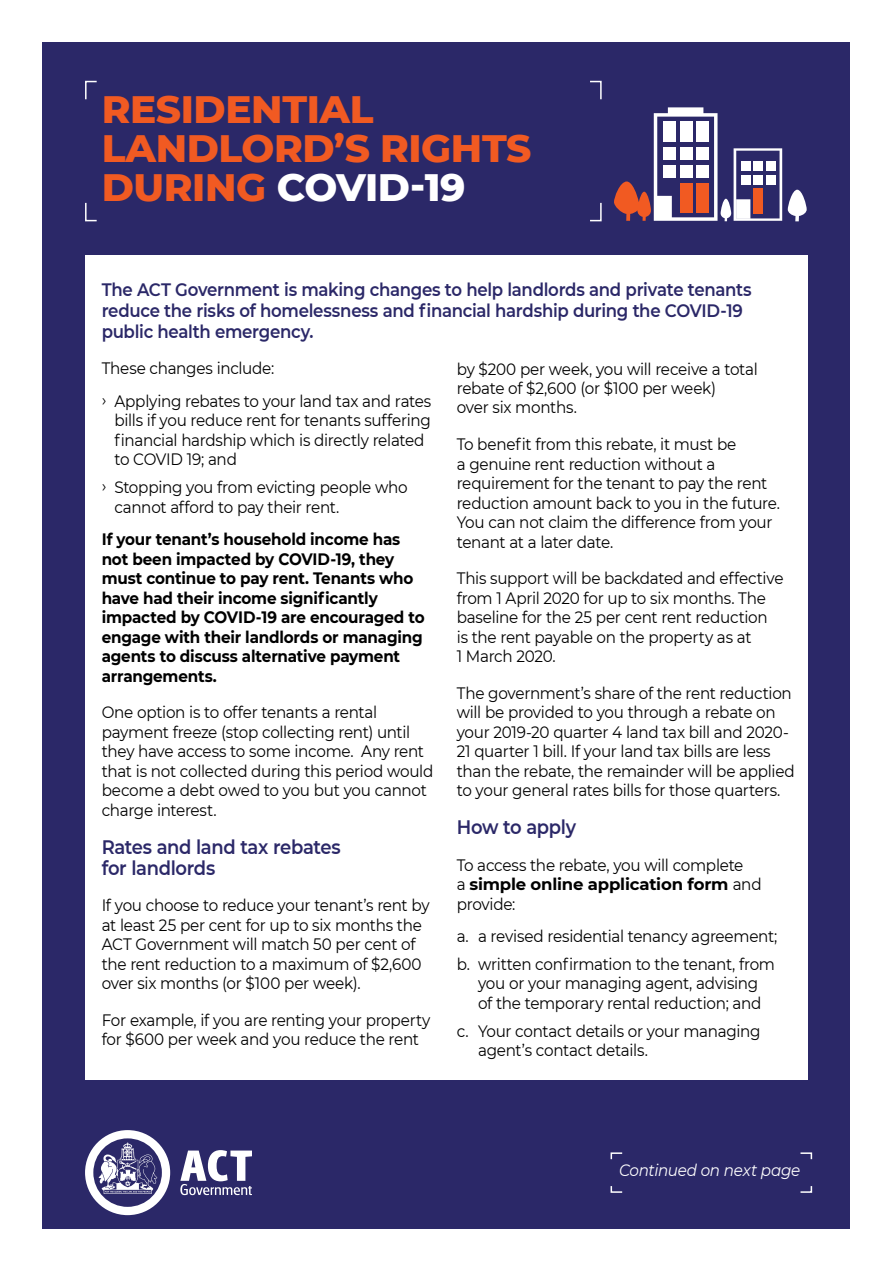
<style>
.page{position:relative;width:893px;height:1263px;background:#fff}
.page>*{position:absolute;margin:0;border:0;box-sizing:border-box;transform-origin:0 0}
.t1{font:800 39px/39px "Montserrat";letter-spacing:-.01em;color:#f15a22}
.t2{font:600 19.5px/21px "Montserrat";letter-spacing:-.015em;color:#2b2868;scale:.92 1}
.t3{font:600 18px/21px "Montserrat";letter-spacing:-.02em;color:#2b2868;scale:.92 1}
.t4{font:16.5px/19.5px "Montserrat";letter-spacing:-.02em;color:#000;scale:.92 1}
.t5{font:700 16.5px/19.5px "Montserrat";letter-spacing:-.015em;color:#000;scale:.92 1}
.t6{font:italic 16.5px "Montserrat";letter-spacing:-.02em;color:#fff;scale:.92 1}
.s1{color:#fff}
.s2{font-weight:700}
</style>
<div class="page">
<div style="left:43px;top:43px;width:807px;height:1186px;background:#2b2868"></div>
<div style="left:85px;top:255px;width:723px;height:825px;background:#fff"></div>
<svg style="left:614px;top:107px;width:168px;height:114px"></svg>
<svg style="left:788px;top:190px;width:19px;height:31px"></svg>
<svg style="left:590px;top:202px;width:12px;height:20px"></svg>
<svg style="left:590px;top:80px;width:12px;height:20px"></svg>
<svg style="left:85px;top:202px;width:12px;height:20px"></svg>
<svg style="left:85px;top:80px;width:12px;height:20px"></svg>
<svg style="left:85px;top:1130px;width:85px;height:85px"></svg>
<svg style="left:180px;top:1150px;width:72px;height:45px"></svg>
<svg style="left:800px;top:1186px;width:13px;height:7px"></svg>
<svg style="left:800px;top:1152px;width:13px;height:8px"></svg>
<svg style="left:610px;top:1186px;width:13px;height:7px"></svg>
<svg style="left:610px;top:1152px;width:13px;height:8px"></svg>
<h1 class="t1" style="left:102px;top:87px;width:431px">RESIDENTIAL<br>LANDLORD’S RIGHTS<br>DURING <span class="s1">COVID-19</span></h1>
<p class="t3" style="left:102px;top:278px;width:708px">The ACT Government is making changes to help landlords and private tenants reduce the risks of homelessness and financial hardship during the COVID-19 public health emergency.</p>
<p class="t4" style="left:102px;top:352px;width:360px;line-height:32.2px">These changes include:<br>ځ Applying rebates to your land tax and rates</p>
<p class="t4" style="left:114px;top:410px;width:345px">bills if you reduce rent for tenants suffering financial hardship which is directly related to COVID 19; and</p>
<p class="t4" style="left:114px;top:477px;width:320px;text-indent:-13px">ځ Stopping you from evicting people who cannot afford to pay their rent.</p>
<p class="t5" style="left:102px;top:529px;width:353px">If your tenant’s household income has not been impacted by COVID-19, they must continue to pay rent. Tenants who have had their income significantly impacted by COVID-19 are encouraged to engage with their landlords or managing agents to discuss alternative payment arrangements.</p>
<p class="t4" style="left:102px;top:702px;width:362px">One option is to offer tenants a rental payment freeze (stop collecting rent) until they have access to some income. Any rent that is not collected during this period would become a debt owed to you but you cannot charge interest.</p>
<p class="t2" style="left:102px;top:835px;width:261px">Rates and land tax rebates for landlords</p>
<p class="t4" style="left:102px;top:895px;width:358px">If you choose to reduce your tenant’s rent by at least 25 per cent for up to six months the ACT Government will match 50 per cent of the rent reduction to a maximum of $2,600 over six months (or $100 per week).</p>
<p class="t4" style="left:102px;top:1009px;width:359px">For example, if you are renting your property for $600 per week and you reduce the rent</p>
<p class="t4" style="left:457px;top:358px;width:329px">by $200 per week, you will receive a total rebate of $2,600 (or $100 per week)<br>over six months.</p>
<p class="t4" style="left:457px;top:434px;width:353px">To benefit from this rebate, it must be<br>a genuine rent reduction without a requirement for the tenant to pay the rent reduction amount back to you in the future.<br>You can not claim the difference from your tenant at a later date.</p>
<p class="t4" style="left:457px;top:568px;width:357px">This support will be backdated and effective from 1 April 2020 for up to six months. The baseline for the 25 per cent rent reduction<br>is the rent payable on the property as at<br>1 March 2020.</p>
<p class="t4" style="left:457px;top:682px;width:369px">The government’s share of the rent reduction will be provided to you through a rebate on your 2019-20 quarter 4 land tax bill and 2020- 21 quarter 1 bill. If your land tax bills are less than the rebate, the remainder will be applied to your general rates bills for those quarters.</p>
<p class="t2" style="left:457px;top:816px;width:131px">How to apply</p>
<p class="t4" style="left:457px;top:854px;width:333px">To access the rebate, you will complete<br>a <span class="s2">simple online application form</span> and provide:</p>
<p class="t4" style="left:457px;top:921px;width:350px;line-height:28px">a. a revised residential tenancy agreement; b. written confirmation to the tenant, from</p>
<p class="t4" style="left:478px;top:973px;width:310px">you or your managing agent, advising of the temporary rental reduction; and</p>
<p class="t4" style="left:478px;top:1021px;width:309px;text-indent:-21px">c. Your contact details or your managing agent’s contact details.</p>
<p class="t6" style="left:619px;top:1159px;width:199px">Continued on next page</p>
</div>
